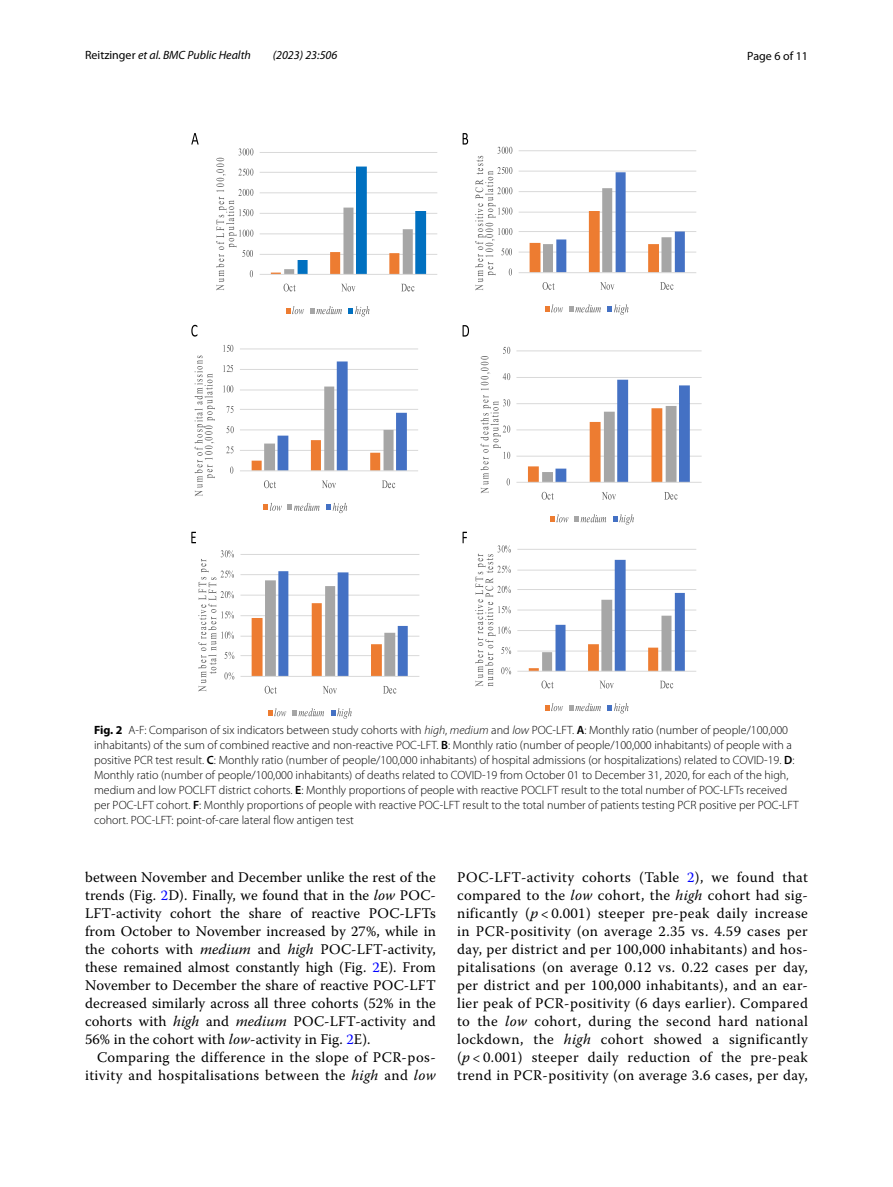
<style>
.page{position:relative;width:893px;height:1187px;background:#fff}
.page>*{position:absolute;margin:0;border:0;box-sizing:border-box;transform-origin:0 0}
.t1{font:14.7px/18px "Warnock Pro";letter-spacing:.025em;color:#000;text-align:justify}
.t2{font:300 12px/15px "Myriad Pro";color:#000}
.t3{font:italic 12px "Myriad Pro";color:#000}
.t4{font:12px "Myriad Pro";color:#000}
.s1{font-style:normal}
.s2{font-weight:700}
.s3{font-style:italic}
.s4{font-weight:600}
.s5{color:#00f}
</style>
<div class="page">
<svg style="left:191px;top:133px;width:8px;height:11px"></svg>
<svg style="left:191px;top:325px;width:6px;height:11px"></svg>
<svg style="left:191px;top:531px;width:5px;height:12px"></svg>
<svg style="left:463px;top:133px;width:5px;height:11px"></svg>
<svg style="left:463px;top:531px;width:4px;height:12px"></svg>
<svg style="left:463px;top:325px;width:6px;height:11px"></svg>
<hr style="left:519px;top:251px;width:177px;height:1px;background:#d9d9d9">
<hr style="left:519px;top:231px;width:177px;height:1px;background:#d9d9d9">
<hr style="left:519px;top:212px;width:177px;height:1px;background:#d9d9d9">
<hr style="left:519px;top:191px;width:177px;height:1px;background:#d9d9d9">
<hr style="left:519px;top:171px;width:177px;height:1px;background:#d9d9d9">
<hr style="left:519px;top:150px;width:177px;height:1px;background:#d9d9d9">
<svg style="left:530px;top:172px;width:155px;height:100px"></svg>
<hr style="left:519px;top:272px;width:177px;height:1px;background:#d9d9d9">
<svg style="left:543px;top:282px;width:130px;height:8px"></svg>
<svg style="left:475px;top:147px;width:37px;height:143px"></svg>
<svg style="left:545px;top:304px;width:18px;height:8px"></svg>
<svg style="left:569px;top:304px;width:32px;height:8px"></svg>
<svg style="left:608px;top:304px;width:20px;height:11px"></svg>
<hr style="left:240px;top:450px;width:178px;height:1px;background:#d9d9d9">
<hr style="left:240px;top:429px;width:178px;height:1px;background:#d9d9d9">
<hr style="left:240px;top:409px;width:178px;height:1px;background:#d9d9d9">
<hr style="left:240px;top:389px;width:178px;height:1px;background:#d9d9d9">
<hr style="left:240px;top:369px;width:178px;height:1px;background:#d9d9d9">
<hr style="left:240px;top:348px;width:178px;height:1px;background:#d9d9d9">
<svg style="left:252px;top:361px;width:155px;height:109px"></svg>
<hr style="left:240px;top:470px;width:178px;height:1px;background:#d9d9d9">
<svg style="left:230px;top:466px;width:3px;height:7px"></svg>
<svg style="left:226px;top:446px;width:7px;height:7px"></svg>
<svg style="left:226px;top:426px;width:8px;height:7px"></svg>
<svg style="left:226px;top:406px;width:7px;height:7px"></svg>
<svg style="left:223px;top:385px;width:10px;height:7px"></svg>
<svg style="left:223px;top:365px;width:10px;height:7px"></svg>
<svg style="left:223px;top:345px;width:10px;height:7px"></svg>
<svg style="left:264px;top:480px;width:131px;height:8px"></svg>
<svg style="left:195px;top:355px;width:20px;height:141px"></svg>
<svg style="left:264px;top:503px;width:18px;height:8px"></svg>
<svg style="left:288px;top:503px;width:32px;height:8px"></svg>
<svg style="left:327px;top:503px;width:20px;height:10px"></svg>
<hr style="left:516px;top:455px;width:186px;height:1px;background:#d9d9d9">
<hr style="left:516px;top:429px;width:186px;height:1px;background:#d9d9d9">
<hr style="left:516px;top:403px;width:186px;height:1px;background:#d9d9d9">
<hr style="left:516px;top:377px;width:186px;height:1px;background:#d9d9d9">
<hr style="left:516px;top:350px;width:186px;height:1px;background:#d9d9d9">
<svg style="left:528px;top:379px;width:162px;height:103px"></svg>
<hr style="left:516px;top:482px;width:186px;height:1px;background:#d9d9d9">
<svg style="left:542px;top:492px;width:135px;height:7px"></svg>
<svg style="left:480px;top:347px;width:30px;height:146px"></svg>
<svg style="left:550px;top:514px;width:18px;height:8px"></svg>
<svg style="left:574px;top:514px;width:32px;height:8px"></svg>
<svg style="left:613px;top:514px;width:21px;height:10px"></svg>
<hr style="left:240px;top:655px;width:179px;height:1px;background:#d9d9d9">
<hr style="left:240px;top:635px;width:179px;height:1px;background:#d9d9d9">
<hr style="left:240px;top:615px;width:179px;height:1px;background:#d9d9d9">
<hr style="left:240px;top:594px;width:179px;height:1px;background:#d9d9d9">
<hr style="left:240px;top:574px;width:179px;height:1px;background:#d9d9d9">
<hr style="left:240px;top:554px;width:179px;height:1px;background:#d9d9d9">
<svg style="left:252px;top:571px;width:156px;height:105px"></svg>
<hr style="left:240px;top:676px;width:179px;height:1px;background:#d9d9d9">
<svg style="left:265px;top:685px;width:131px;height:8px"></svg>
<svg style="left:198px;top:550px;width:36px;height:141px"></svg>
<svg style="left:268px;top:708px;width:18px;height:8px"></svg>
<svg style="left:292px;top:708px;width:32px;height:8px"></svg>
<svg style="left:331px;top:708px;width:21px;height:10px"></svg>
<hr style="left:517px;top:650px;width:179px;height:1px;background:#d9d9d9">
<hr style="left:517px;top:630px;width:179px;height:1px;background:#d9d9d9">
<hr style="left:517px;top:609px;width:179px;height:1px;background:#d9d9d9">
<hr style="left:517px;top:589px;width:179px;height:1px;background:#d9d9d9">
<hr style="left:517px;top:569px;width:179px;height:1px;background:#d9d9d9">
<hr style="left:517px;top:549px;width:179px;height:1px;background:#d9d9d9">
<svg style="left:529px;top:560px;width:156px;height:110px"></svg>
<hr style="left:517px;top:670px;width:179px;height:1px;background:#d9d9d9">
<svg style="left:541px;top:680px;width:132px;height:8px"></svg>
<svg style="left:475px;top:545px;width:36px;height:141px"></svg>
<svg style="left:545px;top:703px;width:18px;height:8px"></svg>
<svg style="left:569px;top:703px;width:32px;height:8px"></svg>
<svg style="left:608px;top:703px;width:20px;height:10px"></svg>
<hr style="left:260px;top:254px;width:177px;height:1px;background:#d9d9d9">
<hr style="left:260px;top:233px;width:177px;height:1px;background:#d9d9d9">
<hr style="left:260px;top:213px;width:177px;height:1px;background:#d9d9d9">
<hr style="left:260px;top:192px;width:177px;height:1px;background:#d9d9d9">
<hr style="left:260px;top:172px;width:177px;height:1px;background:#d9d9d9">
<hr style="left:260px;top:152px;width:177px;height:1px;background:#d9d9d9">
<svg style="left:271px;top:166px;width:155px;height:108px"></svg>
<hr style="left:260px;top:274px;width:177px;height:1px;background:#d9d9d9">
<svg style="left:284px;top:283px;width:130px;height:8px"></svg>
<svg style="left:216px;top:148px;width:37px;height:142px"></svg>
<svg style="left:286px;top:306px;width:18px;height:8px"></svg>
<svg style="left:310px;top:306px;width:32px;height:8px"></svg>
<svg style="left:349px;top:306px;width:20px;height:10px"></svg>
<p class="t3" style="left:85px;top:48px;width:167px"><span class="s1">Reitzinger</span> et al. BMC Public Health</p>
<p class="t3" style="left:273px;top:48px;width:66px">(2023) 23:506</p>
<p class="t4" style="left:747px;top:48px;width:62px">Page 6 of 11</p>
<p class="t2" style="left:94px;top:722px;width:706px"><span class="s2">Fig. 2</span> A-F: Comparison of six indicators between study cohorts with <span class="s3">high</span>, <span class="s3">medium</span> and <span class="s3">low</span> POC-LFT. <span class="s4">A</span>: Monthly ratio (number of people/100,000 inhabitants) of the sum of combined reactive and non-reactive POC-LFT. <span class="s4">B</span>: Monthly ratio (number of people/100,000 inhabitants) of people with a positive PCR test result. <span class="s4">C</span>: Monthly ratio (number of people/100,000 inhabitants) of hospital admissions (or hospitalizations) related to COVID-19. <span class="s4">D</span>:<br>Monthly ratio (number of people/100,000 inhabitants) of deaths related to COVID-19 from October 01 to December 31, 2020, for each of the high, medium and low POCLFT district cohorts. <span class="s4">E</span>: Monthly proportions of people with reactive POCLFT result to the total number of POC-LFTs received per POC-LFT cohort. <span class="s4">F</span>: Monthly proportions of people with reactive POC-LFT result to the total number of patients testing PCR positive per POC-LFT cohort. POC-LFT: point-of-care lateral flow antigen test</p>
<p class="t1" style="left:85px;top:867px;width:352px">between November and December unlike the rest of the trends (Fig. <span class="s5">2</span>D). Finally, we found that in the <span class="s3">low</span> POC-LFT-activity cohort the share of reactive POC-LFTs from October to November increased by 27%, while in the cohorts with <span class="s3">medium</span> and <span class="s3">high</span> POC-LFT-activity, these remained almost constantly high (Fig. <span class="s5">2</span>E). From November to December the share of reactive POC-LFT decreased similarly across all three cohorts (52% in the cohorts with <span class="s3">high</span> and <span class="s3">medium</span> POC-LFT-activity and 56% in the cohort with <span class="s3">low</span>-activity in Fig. <span class="s5">2</span>E).</p>
<p class="t1" style="left:85px;top:1047px;width:352px;text-align:right">Comparing the difference in the slope of PCR-pos&shy;itivity and hospitalisations between the <span class="s3">high</span> and <span class="s3">low</span></p>
<p class="t1" style="left:457px;top:867px;width:352px">POC-LFT-activity cohorts (Table <span class="s5">2</span>), we found that compared to the <span class="s3">low</span> cohort, the <span class="s3">high</span> cohort had sig&shy;nificantly (<span class="s3">p</span> &lt; 0.001) steeper pre-peak daily increase in PCR-positivity (on average 2.35 vs. 4.59 cases per day, per district and per 100,000 inhabitants) and hos&shy;pitalisations (on average 0.12 vs. 0.22 cases per day, per district and per 100,000 inhabitants), and an ear&shy;lier peak of PCR-positivity (6 days earlier). Compared to the <span class="s3">low</span> cohort, during the second hard national lockdown, the <span class="s3">high</span> cohort showed a significantly (<span class="s3">p</span> &lt; 0.001) steeper daily reduction of the pre-peak trend in PCR-positivity (on average 3.6 cases, per day,</p>
</div>
